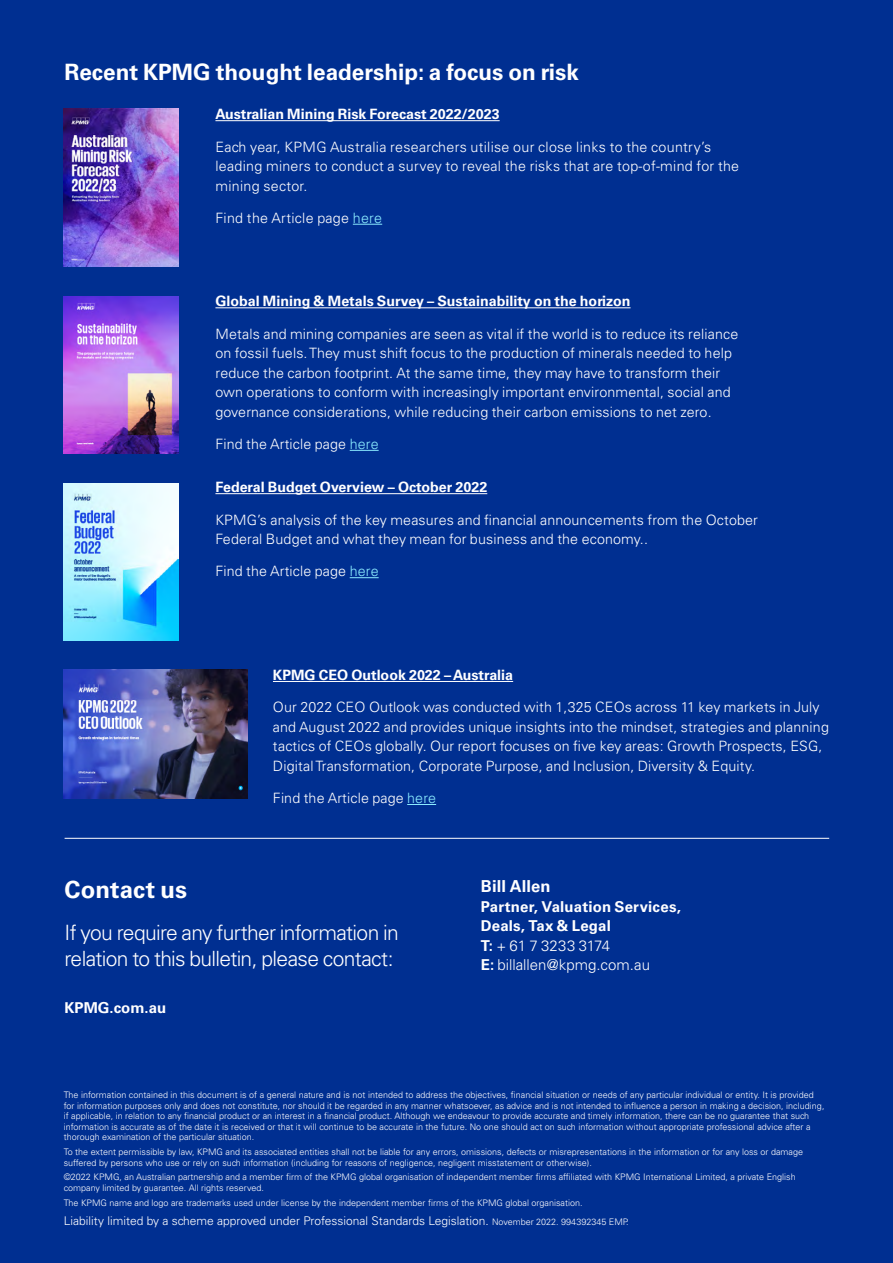
<style>
.page{position:relative;width:893px;height:1263px;background:#002f91}
.page>*{position:absolute;margin:0;border:0;box-sizing:border-box;transform-origin:0 0}
.t1{font:700 24px "Univers LT Std";letter-spacing:.005em;color:#fff}
.t2{font:700 22.5px "Univers LT Std";color:#fff}
.t3{font:300 21px/25.5px "Univers LT Std";letter-spacing:-.03em;color:#fff}
.t4{font:700 16.5px "Univers LT Std";letter-spacing:.01em;color:#fff}
.t5{font:700 15px/19.5px "Univers LT Std";letter-spacing:.01em;color:#fff}
.t6{font:300 14.25px/19.5px "Univers LT Std";letter-spacing:.01em;color:#fff}
.t7{font:700 14.25px "Univers LT Std";color:#fff}
.t8{font:300 12px "Univers LT Std";color:#fff}
.t9{font:300 9px/10.5px "Univers LT Std";color:#fff}
.s1{color:#8bebff}
.s2{font-weight:300}
.s3{font-size:9px}
</style>
<div class="page">
<img style="left:64px;top:109px;width:115px;height:157px">
<hr style="left:215px;top:120px;width:285px;height:1px;background:#fff">
<svg style="left:353px;top:224px;width:29px;height:1px"></svg>
<img style="left:64px;top:296px;width:115px;height:157px">
<hr style="left:215px;top:307px;width:416px;height:1px;background:#fff">
<svg style="left:350px;top:450px;width:29px;height:1px"></svg>
<img style="left:64px;top:483px;width:115px;height:158px">
<img style="left:64px;top:669px;width:183px;height:129px">
<hr style="left:215px;top:493px;width:272px;height:1px;background:#fff">
<svg style="left:350px;top:577px;width:29px;height:1px"></svg>
<hr style="left:273px;top:681px;width:240px;height:1px;background:#fff">
<svg style="left:407px;top:804px;width:29px;height:1px"></svg>
<hr style="left:65px;top:838px;width:764px;height:1px;background:#fff">
<h2 class="t2" style="left:64px;top:59px;width:516px">Recent KPMG thought leadership: a focus on risk</h2>
<h3 class="t7" style="left:215px;top:106px;width:286px">Australian Mining Risk Forecast 2022/2023</h3>
<h3 class="t6" style="left:215px;top:137px;width:525px">Each year, KPMG Australia researchers utilise our close links to the country’s leading miners to conduct a survey to reveal the risks that are top-of-mind for the mining sector.</h3>
<h3 class="t6" style="left:215px;top:208px;width:168px">Find the Article page <span class="s1">here</span></h3>
<h3 class="t7" style="left:215px;top:293px;width:417px">Global Mining &amp; Metals Survey – Sustainability on the horizon</h3>
<p class="t6" style="left:215px;top:324px;width:524px">Metals and mining companies are seen as vital if the world is to reduce its reliance on fossil fuels. They must shift focus to the production of minerals needed to help reduce the carbon footprint. At the same time, they may have to transform their own operations to conform with increasingly important environmental, social and governance considerations, while reducing their carbon emissions to net zero.</p>
<h3 class="t6" style="left:215px;top:434px;width:165px">Find the Article page <span class="s1">here</span></h3>
<h3 class="t7" style="left:215px;top:479px;width:273px">Federal Budget Overview – October 2022</h3>
<h3 class="t6" style="left:215px;top:510px;width:544px">KPMG’s analysis of the key measures and financial announcements from the October<br>Federal Budget and what they mean for business and the economy..</h3>
<h3 class="t6" style="left:215px;top:561px;width:165px">Find the Article page <span class="s1">here</span></h3>
<h3 class="t7" style="left:273px;top:667px;width:242px">KPMG CEO Outlook 2022 – Australia</h3>
<p class="t6" style="left:273px;top:697px;width:557px">Our 2022 CEO Outlook was conducted with 1,325 CEOs across 11 key markets in July and August 2022 and provides unique insights into the mindset, strategies and planning tactics of CEOs globally. Our report focuses on five key areas: Growth Prospects, ESG, Digital Transformation, Corporate Purpose, and Inclusion, Diversity &amp; Equity.</p>
<h3 class="t6" style="left:273px;top:788px;width:165px">Find the Article page <span class="s1">here</span></h3>
<h1 class="t1" style="left:65px;top:875px;width:124px">Contact us</h1>
<h3 class="t3" style="left:65px;top:920px;width:336px">If you require any further information in relation to this bulletin, please contact:</h3>
<h3 class="t5" style="left:65px;top:998px;width:103px">KPMG.com.au</h3>
<h3 class="t4" style="left:481px;top:877px;width:71px">Bill Allen</h3>
<h3 class="t5" style="left:481px;top:897px;width:201px">Partner, Valuation Services,<br>Deals, Tax &amp; Legal<br>T: <span class="s2">+ 61 7 3233 3174<br></span>E: <span class="s2">billallen@kpmg.com.au</span></h3>
<p class="t9" style="left:64px;top:1090px;width:762px">The information contained in this document is of a general nature and is not intended to address the objectives, financial situation or needs of any particular individual or entity. It is provided for information purposes only and does not constitute, nor should it be regarded in any manner whatsoever, as advice and is not intended to influence a person in making a decision, including, if applicable, in relation to any financial product or an interest in a financial product. Although we endeavour to provide accurate and timely information, there can be no guarantee that such information is accurate as of the date it is received or that it will continue to be accurate in the future. No one should act on such information without appropriate professional advice after a thorough examination of the particular situation.</p>
<p class="t9" style="left:64px;top:1147px;width:741px">To the extent permissible by law, KPMG and its associated entities shall not be liable for any errors, omissions, defects or misrepresentations in the information or for any loss or damage suffered by persons who use or rely on such information (including for reasons of negligence, negligent misstatement or otherwise).</p>
<p class="t9" style="left:64px;top:1172px;width:733px">©2022 KPMG, an Australian partnership and a member firm of the KPMG global organisation of independent member firms affiliated with KPMG International Limited, a private English company limited by guarantee. All rights reserved.</p>
<p class="t9" style="left:64px;top:1197px;width:520px">The KPMG name and logo are trademarks used under license by the independent member firms of the KPMG global organisation.</p>
<h3 class="t8" style="left:64px;top:1213px;width:566px">Liability limited by a scheme approved under Professional Standards Legislation. <span class="s3">November 2022. 994392345 EMP.</span></h3>
</div>
